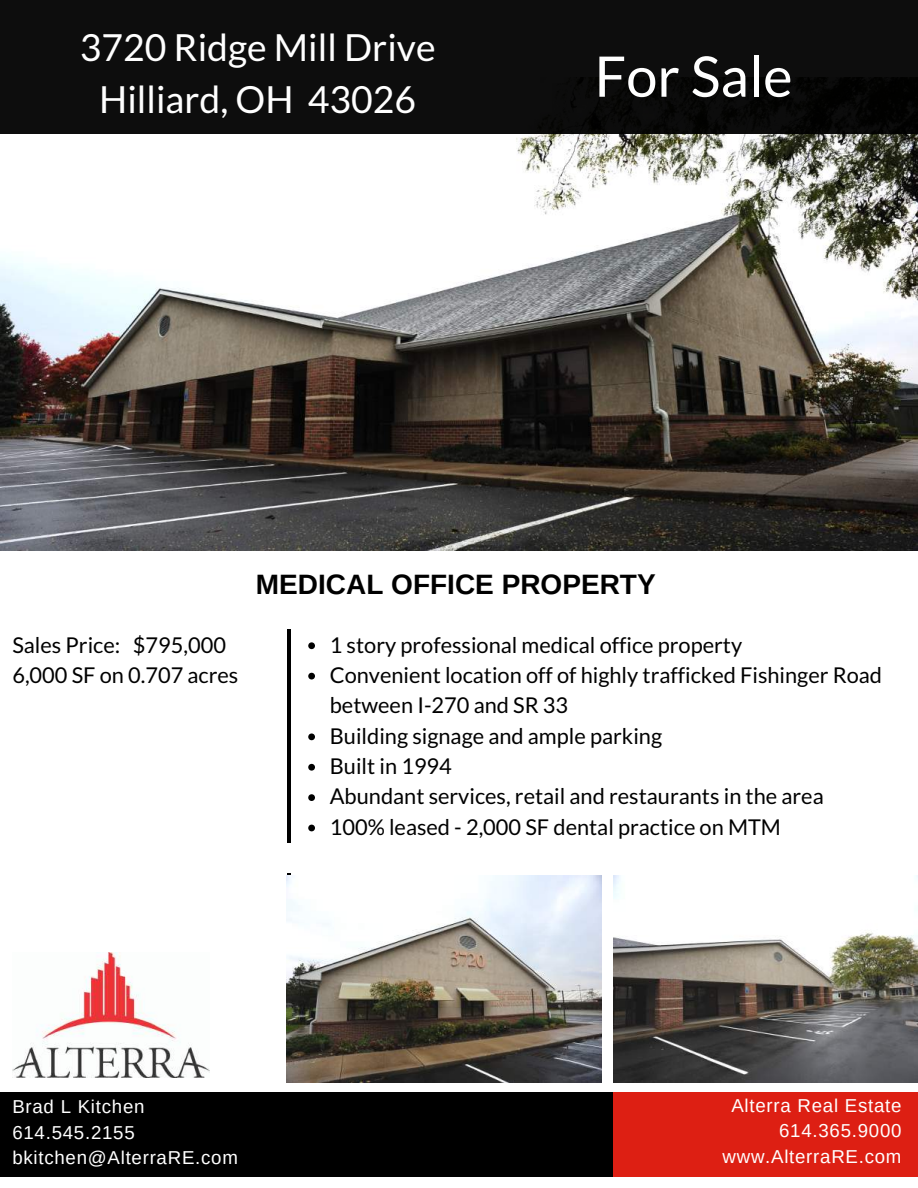
<style>
.page{position:relative;width:918px;height:1188px;background:#fff}
.page>*{position:absolute;margin:0;border:0;box-sizing:border-box;transform-origin:0 0}
.t1{font:55.95px "Lato";color:#fff}
.t2{font:37.35px/51.8px "Lato";color:#fff;text-align:center}
.t3{font:700 28.05px "Arimo";color:#000}
.t4{font:21.75px/30.3px "Lato";color:#000}
.t5{font:18.75px/25.8px "Arimo";letter-spacing:.04em;color:#fff}
</style>
<div class="page">
<img style="left:0;top:134px;width:918px;height:416px">
<div style="left:0;top:0;width:918px;height:134px;background:#0d0d0d"></div>
<div style="left:0;top:1092px;width:615px;height:85px;background:#000"></div>
<div style="left:614px;top:1092px;width:304px;height:85px;background:#dd1f13"></div>
<svg style="left:308px;top:642px;width:7px;height:7px"></svg>
<svg style="left:308px;top:673px;width:7px;height:7px"></svg>
<svg style="left:308px;top:734px;width:7px;height:6px"></svg>
<svg style="left:308px;top:764px;width:7px;height:7px"></svg>
<svg style="left:308px;top:794px;width:7px;height:7px"></svg>
<svg style="left:308px;top:825px;width:7px;height:6px"></svg>
<hr style="left:287px;top:629px;width:4px;height:297px;background:#000">
<img style="left:12px;top:953px;width:197px;height:125px">
<img style="left:287px;top:875px;width:315px;height:207px">
<img style="left:613px;top:875px;width:305px;height:207px">
<div style="left:252px;top:844px;width:47px;height:29px;background:#fff"></div>
<h2 class="t2" style="left:80px;top:20px;width:357px">3720 Ridge Mill Drive<br>Hilliard, OH 43026</h2>
<h1 class="t1" style="left:595px;top:42px;width:200px">For Sale</h1>
<p class="t3" style="left:256px;top:569px;width:401px">MEDICAL OFFICE PROPERTY</p>
<p class="t4" style="left:12px;top:629px;width:228px">Sales Price: $795,000<br>6,000 SF on 0.707 acres</p>
<p class="t4" style="left:330px;top:629px;width:554px">1 story professional medical office property<br>Convenient location off of highly trafficked Fishinger Road between I-270 and SR 33<br>Building signage and ample parking<br>Built in 1994<br>Abundant services, retail and restaurants in the area 100% leased - 2,000 SF dental practice on MTM</p>
<p class="t5" style="left:12px;top:1093px;width:227px">Brad L Kitchen<br>614.545.2155 bkitchen@AlterraRE.com</p>
<p class="t5" style="left:723px;top:1092px;width:180px;text-align:right">Alterra Real Estate<br>614.365.9000 www.AlterraRE.com</p>
</div>
